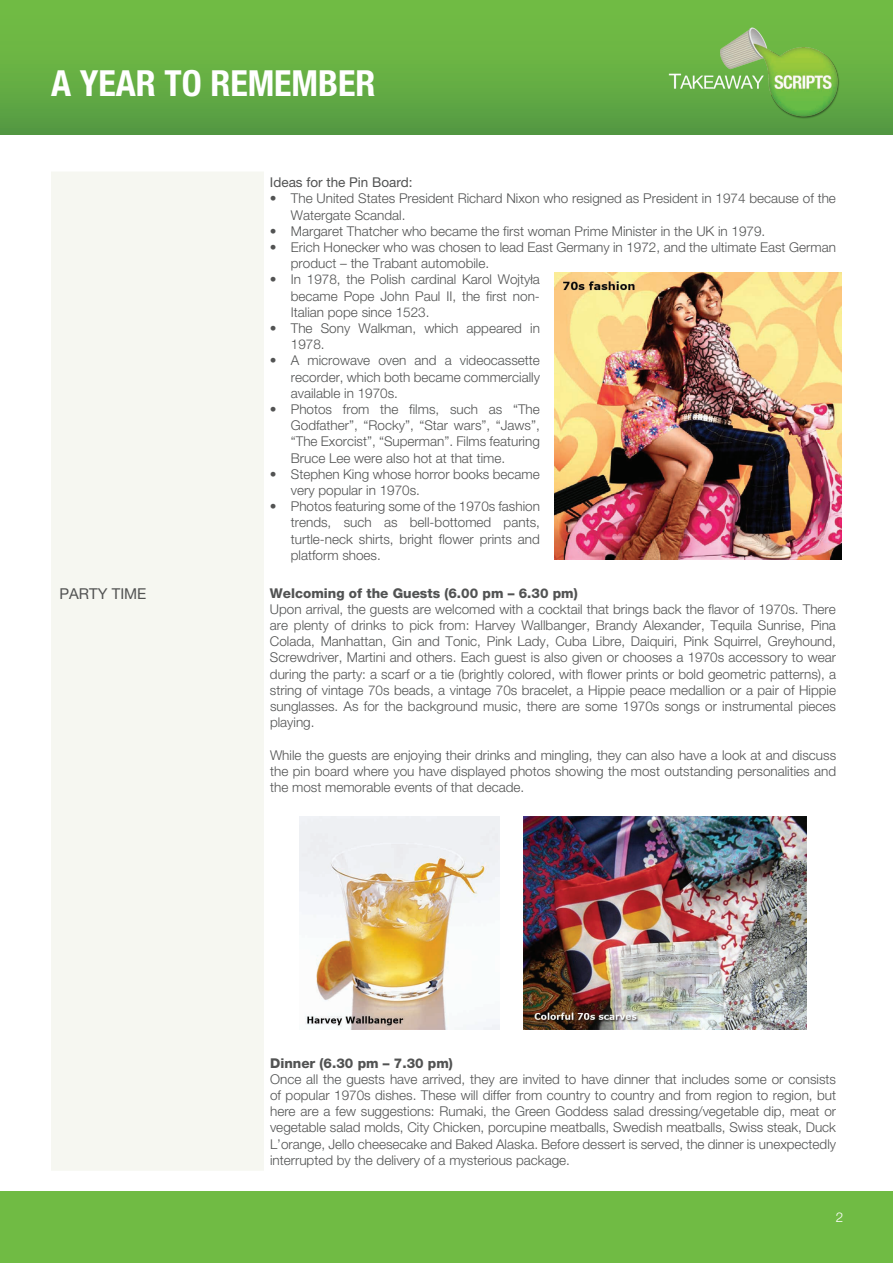
<style>
.page{position:relative;width:893px;height:1263px;background:#fff}
.page>*{position:absolute;margin:0;border:0;box-sizing:border-box;transform-origin:0 0}
.t1{font:700 condensed 36px "Helvetica Neue LT Std";color:#fff}
.t2{font:15px "Helvetica Neue LT Pro";color:#525353}
.t3{font:300 13.5px/16.2px "Helvetica Neue LT Pro";color:#525353;text-align:justify}
.t4{font:800 13.5px "Helvetica Neue LT Pro";color:#525353}
.t5{font:13.5px "Helvetica Neue LT Pro";color:#525353}
.t6{font:300 13.5px "Helvetica Neue LT Pro";color:#fff}
</style>
<div class="page">
<div style="left:51px;top:172px;width:213px;height:999px;background:#f6f7f1"></div>
<div style="left:0;top:0;width:893px;height:135px;background:linear-gradient(to bottom,#76c144,#579d43)"></div>
<div style="left:0;top:1192px;width:893px;height:71px;background:#70bb44"></div>
<img style="left:668px;top:26px;width:174px;height:93px">
<img style="left:554px;top:272px;width:288px;height:287px">
<img style="left:523px;top:816px;width:283px;height:213px">
<img style="left:299px;top:816px;width:201px;height:213px">
<h1 class="t1" style="left:51px;top:61px;width:326px">A YEAR TO REMEMBER</h1>
<p class="t5" style="left:270px;top:174px;width:144px">Ideas for the Pin Board:</p>
<p class="t3" style="left:291px;top:190px;width:546px;text-indent:-21px">• The United States President Richard Nixon who resigned as President in 1974 because of the<br>Watergate Scandal.</p>
<p class="t3" style="left:270px;top:223px;width:497px">• Margaret Thatcher who became the first woman Prime Minister in the UK in 1979.</p>
<p class="t3" style="left:291px;top:239px;width:546px;text-indent:-21px">• Erich Honecker who was chosen to lead East Germany in 1972, and the ultimate East German product – the Trabant automobile.</p>
<p class="t3" style="left:291px;top:271px;width:251px;text-indent:-21px">• In 1978, the Polish cardinal Karol Wojtyła became Pope John Paul II, the first non-Italian pope since 1523.</p>
<p class="t3" style="left:291px;top:320px;width:250px;text-indent:-21px">• The Sony Walkman, which appeared in<br>1978.</p>
<p class="t3" style="left:291px;top:352px;width:251px;text-indent:-21px">• A microwave oven and a videocassette recorder, which both became commercially available in 1970s.</p>
<p class="t3" style="left:291px;top:401px;width:251px;text-indent:-21px">• Photos from the films, such as “The Godfather”, “Rocky”, “Star wars”, “Jaws”, “The Exorcist”, “Superman”. Films featuring Bruce Lee were also hot at that time.</p>
<p class="t3" style="left:291px;top:466px;width:250px;text-indent:-21px">• Stephen King whose horror books became very popular in 1970s.</p>
<p class="t3" style="left:291px;top:498px;width:251px;text-indent:-21px">• Photos featuring some of the 1970s fashion trends, such as bell-bottomed pants, turtle-neck shirts, bright flower prints and platform shoes.</p>
<p class="t2" style="left:60px;top:584px;width:88px">Party Tim e</p>
<p class="t4" style="left:270px;top:585px;width:309px">Welcoming of the Guests (6.00 pm – 6.30 pm)</p>
<p class="t3" style="left:270px;top:601px;width:568px">Upon arrival, the guests are welcomed with a cocktail that brings back the flavor of 1970s. There are plenty of drinks to pick from: Harvey Wallbanger, Brandy Alexander, Tequila Sunrise, Pina Colada, Manhattan, Gin and Tonic, Pink Lady, Cuba Libre, Daiquiri, Pink Squirrel, Greyhound, Screwdriver, Martini and others. Each guest is also given or chooses a 1970s accessory to wear during the party: a scarf or a tie (brightly colored, with flower prints or bold geometric patterns), a string of vintage 70s beads, a vintage 70s bracelet, a Hippie peace medallion or a pair of Hippie sunglasses. As for the background music, there are some 1970s songs or instrumental pieces playing.</p>
<p class="t3" style="left:270px;top:746px;width:568px">While the guests are enjoying their drinks and mingling, they can also have a look at and discuss the pin board where you have displayed photos showing the most outstanding personalities and the most memorable events of that decade.</p>
<p class="t4" style="left:270px;top:1055px;width:184px">Dinner (6.30 pm – 7.30 pm)</p>
<p class="t3" style="left:270px;top:1070px;width:568px">Once all the guests have arrived, they are invited to have dinner that includes some or consists of popular 1970s dishes. These will differ from country to country and from region to region, but here are a few suggestions: Rumaki, the Green Goddess salad dressing/vegetable dip, meat or vegetable salad molds, City Chicken, porcupine meatballs, Swedish meatballs, Swiss steak, Duck L’orange, Jello cheesecake and Baked Alaska. Before dessert is served, the dinner is unexpectedly interrupted by the delivery of a mysterious package.</p>
<p class="t6" style="left:836px;top:1208px;width:9px">2</p>
</div>
